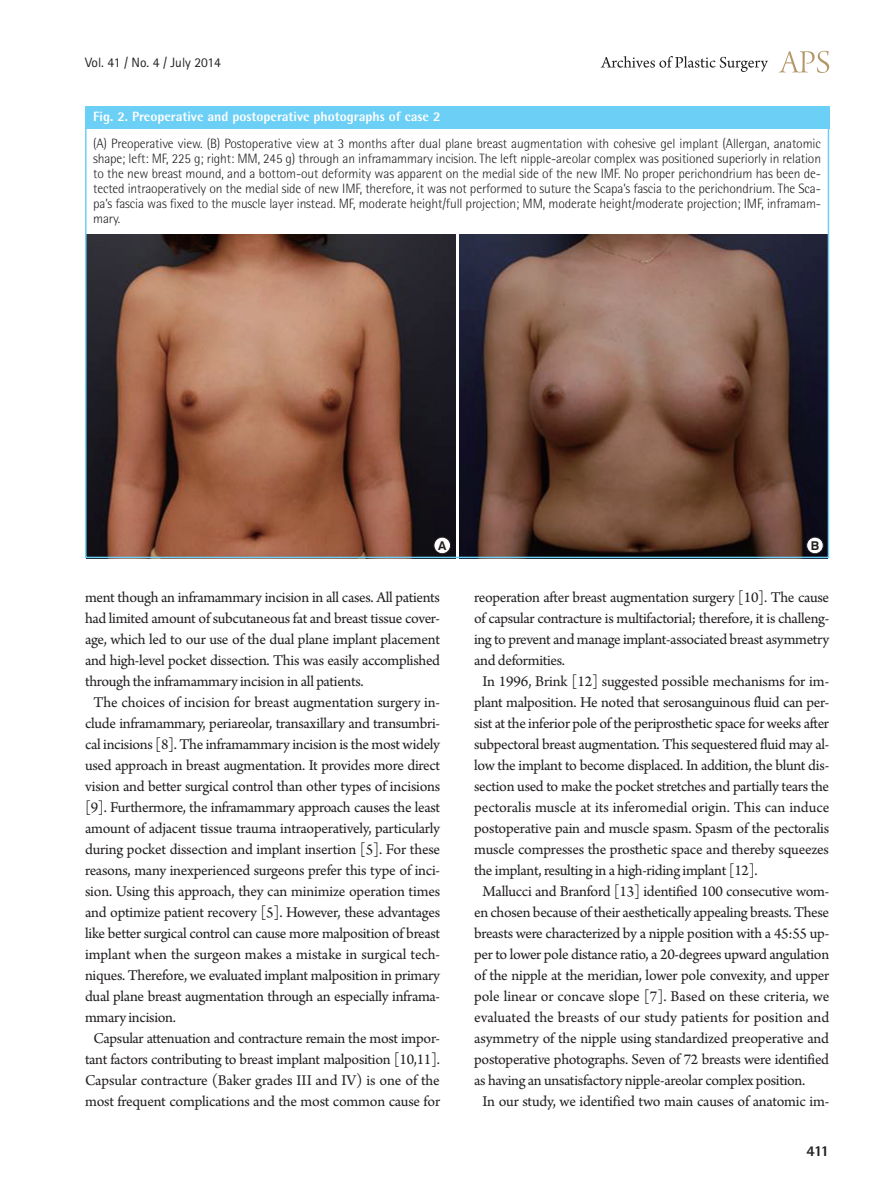
<style>
.page{position:relative;width:893px;height:1191px;background:#fff}
.page>*{position:absolute;margin:0;border:0;box-sizing:border-box;transform-origin:0 0}
.본문{font:15.75px/21px "Arno Pro";letter-spacing:-.02em;color:#231f20;text-align:justify}
.t1{font:800 15px "Rotis Semi Sans Std";color:#231f20}
.그림설명{font:300 13.5px/15px "Rotis Semi Sans Std";letter-spacing:-.01em;color:#231f20;text-align:justify}
.표그림제목{font:800 13.5px "Rotis Semi Sans Std";color:#fff}
.t2{font:13.5px "Rotis Sans Serif Std";color:#231f20}
.t3{font:700 12.15px "Swiss 721 BT";color:#231f20}
</style>
<div class="page">
<svg style="left:779px;top:51px;width:50px;height:22px"></svg>
<svg style="left:601px;top:56px;width:167px;height:16px"></svg>
<img style="left:88px;top:235px;width:367px;height:320px">
<img style="left:459px;top:235px;width:367px;height:320px">
<div style="left:85px;top:106px;width:744px;height:23px;background:#6bcff6"></div>
<div style="left:434px;top:537px;width:17px;height:17px;background:#fff;border-radius:50%"></div>
<div style="left:434px;top:537px;width:17px;height:17px;border:1px solid #231f20;border-radius:50%"></div>
<div style="left:807px;top:537px;width:16px;height:17px;background:#fff;border-radius:50%"></div>
<div style="left:806px;top:537px;width:17px;height:17px;border:1px solid #231f20;border-radius:50%"></div>
<div style="left:85px;top:106px;width:744px;height:452px;border:2px solid #6bcff6"></div>
<p class="t2" style="left:85px;top:54px;width:137px">Vol. 41 / No. 4 / July 2014</p>
<p class="표그림제목" style="left:93px;top:108px;width:349px">Fig. 2. Preoperative and postoperative photographs of case 2</p>
<p class="그림설명" style="left:93px;top:136px;width:729px">(A) Preoperative view. (B) Postoperative view at 3 months after dual plane breast augmentation with cohesive gel implant (Allergan, anatomic shape; left: MF, 225 g; right: MM, 245 g) through an inframammary incision. The left nipple-areolar complex was positioned superiorly in relation to the new breast mound, and a bottom-out deformity was apparent on the medial side of the new IMF. No proper perichondrium has been de&shy;tected intraoperatively on the medial side of new IMF, therefore, it was not performed to suture the Scapa’s fascia to the perichondrium. The Sca&shy;pa’s fascia was fixed to the muscle layer instead. MF, moderate height/full projection; MM, moderate height/moderate projection; IMF, inframam&shy;mary.</p>
<p class="t3" style="left:438px;top:538px;width:10px">A</p>
<p class="t3" style="left:811px;top:538px;width:10px">B</p>
<p class="본문" style="left:85px;top:588px;width:357px">ment though an inframammary incision in all cases. All patients had limited amount of subcutaneous fat and breast tissue cover&shy;age, which led to our use of the dual plane implant placement and high-level pocket dissection. This was easily accomplished through the inframammary incision in all patients.</p>
<p class="본문" style="left:85px;top:693px;width:357px;text-indent:9px">The choices of incision for breast augmentation surgery in&shy;clude inframammary, periareolar, transaxillary and transumbri&shy;cal incisions [8]. The inframammary incision is the most widely used approach in breast augmentation. It provides more direct vision and better surgical control than other types of incisions [9]. Furthermore, the inframammary approach causes the least amount of adjacent tissue trauma intraoperatively, particularly during pocket dissection and implant insertion [5]. For these reasons, many inexperienced surgeons prefer this type of inci&shy;sion. Using this approach, they can minimize operation times and optimize patient recovery [5]. However, these advantages like better surgical control can cause more malposition of breast implant when the surgeon makes a mistake in surgical tech&shy;niques. Therefore, we evaluated implant malposition in primary dual plane breast augmentation through an especially inframa&shy;mmary incision.</p>
<p class="본문" style="left:85px;top:1029px;width:357px;text-align:center">Capsular attenuation and contracture remain the most impor&shy;tant factors contributing to breast implant malposition [10,11].<br>Capsular contracture (Baker grades III and IV) is one of the most frequent complications and the most common cause for</p>
<p class="본문" style="left:474px;top:588px;width:357px">reoperation after breast augmentation surgery [10]. The cause of capsular contracture is multifactorial; therefore, it is challeng&shy;ing to prevent and manage implant-associated breast asymmetry and deformities.</p>
<p class="본문" style="left:474px;top:672px;width:357px;text-indent:9px">In 1996, Brink [12] suggested possible mechanisms for im&shy;plant malposition. He noted that serosanguinous fluid can per&shy;sist at the inferior pole of the periprosthetic space for weeks after subpectoral breast augmentation. This sequestered fluid may al&shy;low the implant to become displaced. In addition, the blunt dis&shy;section used to make the pocket stretches and partially tears the pectoralis muscle at its inferomedial origin. This can induce postoperative pain and muscle spasm. Spasm of the pectoralis muscle compresses the prosthetic space and thereby squeezes the implant, resulting in a high-riding implant [12].</p>
<p class="본문" style="left:474px;top:882px;width:357px;text-indent:9px">Mallucci and Branford [13] identified 100 consecutive wom&shy;en chosen because of their aesthetically appealing breasts. These breasts were characterized by a nipple position with a 45:55 up&shy;per to lower pole distance ratio, a 20-degrees upward angulation of the nipple at the meridian, lower pole convexity, and upper pole linear or concave slope [7]. Based on these criteria, we evaluated the breasts of our study patients for position and asymmetry of the nipple using standardized preoperative and postoperative photographs. Seven of 72 breasts were identified as having an unsatisfactory nipple-areolar complex position.</p>
<p class="본문" style="left:483px;top:1092px;width:348px">In our study, we identified two main causes of anatomic im-</p>
<p class="t1" style="left:806px;top:1141px;width:24px">411</p>
</div>
